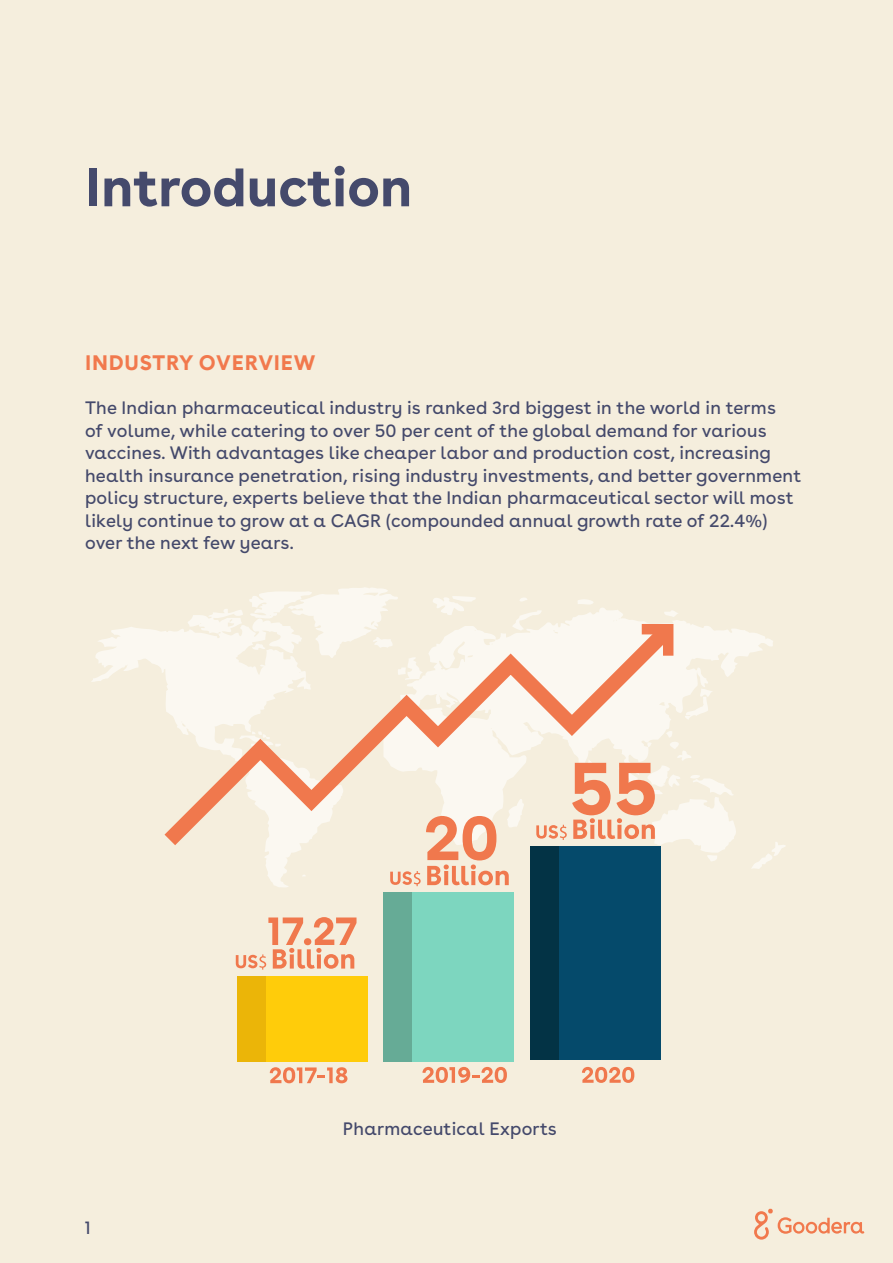
<style>
.page{position:relative;width:893px;height:1263px;background:#f5eedd}
.page>*{position:absolute;margin:0;border:0;box-sizing:border-box;transform-origin:0 0}
.t1{font:700 54px "Buenos Aires Trial";color:#454a6c}
.t2{font:700 21px "Buenos Aires Trial";letter-spacing:.035em;color:#f1794d}
.t3{font:18px/22.5px "Buenos Aires Trial";letter-spacing:.01em;color:#44496b}
.s1{font-family:"Intel Clear"}
</style>
<div class="page">
<svg style="left:433px;top:596px;width:43px;height:12px"></svg>
<svg style="left:520px;top:598px;width:7px;height:3px"></svg>
<svg style="left:578px;top:599px;width:15px;height:5px"></svg>
<svg style="left:441px;top:608px;width:332px;height:81px"></svg>
<svg style="left:91px;top:609px;width:197px;height:278px"></svg>
<svg style="left:512px;top:610px;width:30px;height:1px"></svg>
<svg style="left:663px;top:610px;width:16px;height:1px"></svg>
<svg style="left:249px;top:587px;width:149px;height:24px"></svg>
<svg style="left:686px;top:689px;width:26px;height:30px"></svg>
<svg style="left:752px;top:842px;width:34px;height:27px"></svg>
<svg style="left:149px;top:611px;width:537px;height:250px"></svg>
<div style="left:531px;top:846px;width:130px;height:214px;background:#054a6b"></div>
<div style="left:531px;top:846px;width:28px;height:214px;background:#033345"></div>
<div style="left:383px;top:892px;width:130px;height:169px;background:#7dd6bf"></div>
<div style="left:383px;top:892px;width:28px;height:169px;background:#66ab96"></div>
<div style="left:237px;top:976px;width:130px;height:86px;background:#ffcc0a"></div>
<div style="left:237px;top:976px;width:28px;height:86px;background:#ebb508"></div>
<svg style="left:270px;top:1067px;width:77px;height:16px"></svg>
<svg style="left:422px;top:1067px;width:85px;height:16px"></svg>
<svg style="left:582px;top:1067px;width:52px;height:16px"></svg>
<svg style="left:236px;top:917px;width:120px;height:53px"></svg>
<svg style="left:390px;top:799px;width:134px;height:87px"></svg>
<svg style="left:536px;top:731px;width:200px;height:130px"></svg>
<svg style="left:754px;top:1208px;width:110px;height:31px"></svg>
<h1 class="t1" style="left:85px;top:166px;width:329px">Introduction</h1>
<p class="t2" style="left:85px;top:354px;width:232px">INDUSTRY OVERVIEW</p>
<p class="t3" style="left:85px;top:398px;width:718px">The Indian pharmaceutical industry is ranked 3rd biggest in the world in terms<br>of volume, while catering to over 50 per cent of the global demand for various vaccines. With advantages like cheaper labor and production cost, increasing health insurance penetration, rising industry investments, and better government policy structure, experts believe that the Indian pharmaceutical sector will most likely continue to grow at a CAGR <span class="s1">(</span>compounded annual growth rate of 22.4<span class="s1">%) </span>over the next few years.</p>
<p class="t3" style="left:84px;top:1218px;width:8px">1</p>
<p class="t3" style="left:343px;top:1119px;width:215px">Pharmaceutical Exports</p>
</div>
